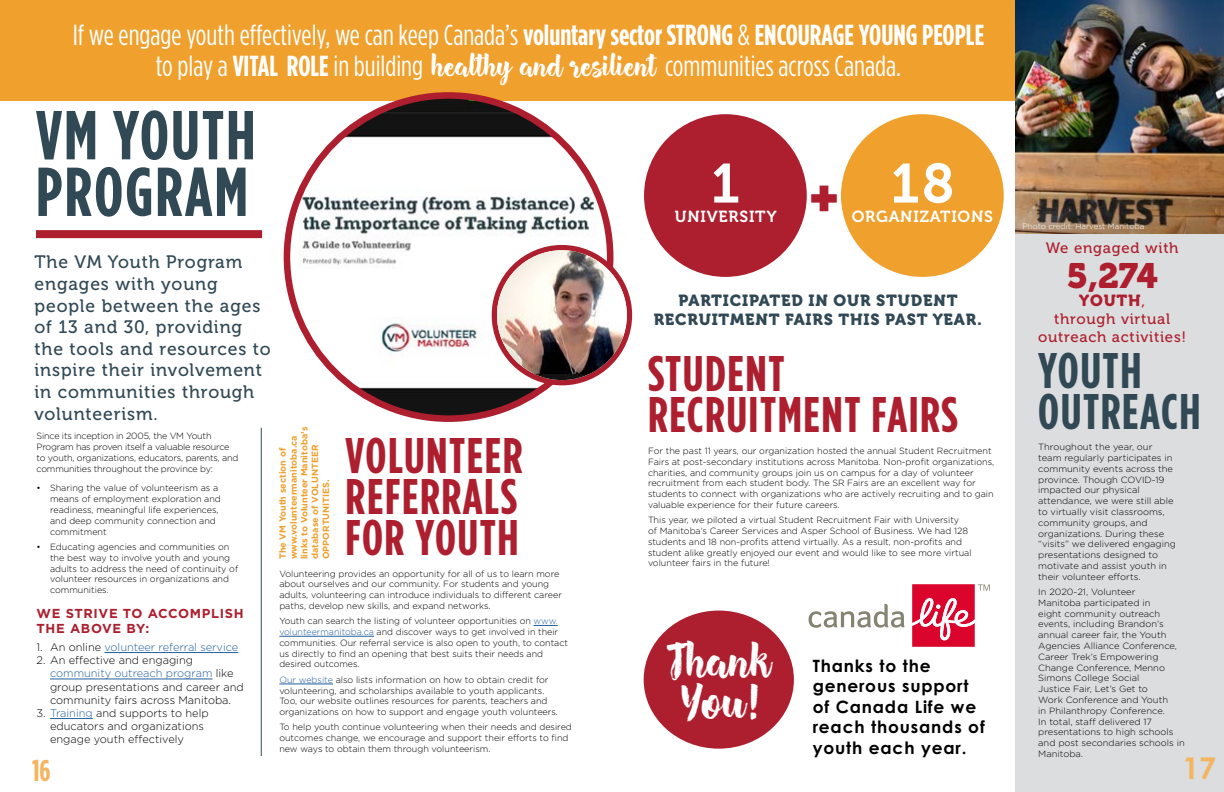
<style>
.page{position:relative;width:1224px;height:792px;background:#fff}
.page>*{position:absolute;margin:0;border:0;box-sizing:border-box;transform-origin:0 0}
.t1{font:700 69.1px/56.6px "Gotham Condensed";letter-spacing:.03em;color:#314855}
.t2{font:55px "Museo 700";color:#fff}
.t3{font:700 50px/41px "Gotham Condensed";letter-spacing:.03em;color:#ad1f2e;text-align:justify}
.t4{font:700 50px/41px "Gotham Condensed";letter-spacing:.03em;color:#314855}
.t5{font:900 50px "Gotham";color:#ad1f2e}
.t6{font:46px/41px "Hensa";color:#fff}
.t7{font:35px "Museo 900";color:#ad1f2e}
.t8{font:700 30px "Gotham Condensed";color:#f3b562}
.t9{font:700 30px "Century Gothic Pro";color:#f3b562}
.t10{font:29px/31px "Gotham Condensed";color:#fff;text-align:center}
.t11{font:18px/21.6px "Museo 500";letter-spacing:.05em;color:#314855}
.t12{font:700 17px/20.4px "Century Gothic Pro";letter-spacing:.05em;color:#000}
.t13{font:16px/19px "Museo 900";letter-spacing:.05em;color:#314855;text-align:center}
.t14{font:16px "Museo 700";letter-spacing:.05em;color:#fff}
.t15{font:16px "Museo 900";letter-spacing:.05em;color:#ad1f2e}
.t16{font:15px/18px "Museo 500";letter-spacing:.05em;color:#ad1f2e;text-align:center}
.t17{font:700 13px/15.6px "Gotham";letter-spacing:.05em;color:#ad1f2e}
.t18{font:300 11px/13.2px "Gotham";color:#000}
.t19{font:300 11px "Gotham";color:#215e9e}
.t20{font:300 9px/10.8px "Gotham";color:#000}
.t21{font:300 9px/10.8px "Gotham";color:#000;scale:1.04 1}
.t22{font:300 9px/10.8px "Gotham";letter-spacing:-.02em;color:#000}
.t23{font:700 9px/10.8px "Gotham";color:#efa02d}
.t24{font:300 8px "Gotham";color:#fff}
.s1{font-weight:700}
.s2{font-family:"Hensa"}
.s3{color:#000}
.s4{color:#215e9e}
.s5{font-family:"Museo 500";font-size:15px}
</style>
<div class="page">
<div style="left:0;top:0;width:1015px;height:101px;background:#efa02d"></div>
<div style="left:644px;top:611px;width:150px;height:138px;background:#ad1f2e;border-radius:50%"></div>
<div style="left:284px;top:92px;width:329px;height:330px;border:13px solid #ad1f2e;border-radius:50%"></div>
<img style="left:290px;top:99px;width:317px;height:316px;border-radius:158px">
<svg style="left:534px;top:625px;width:24px;height:1px"></svg>
<hr style="left:279px;top:636px;width:95px;height:1px;background:#215e9e">
<hr style="left:279px;top:684px;width:54px;height:1px;background:#215e9e">
<hr style="left:261px;top:428px;width:1px;height:328px;background:#314855">
<svg style="left:809px;top:604px;width:96px;height:24px"></svg>
<svg style="left:912px;top:584px;width:78px;height:63px"></svg>
<hr style="left:105px;top:652px;width:133px;height:1px;background:#215e9e">
<hr style="left:50px;top:679px;width:162px;height:1px;background:#215e9e">
<hr style="left:50px;top:718px;width:43px;height:1px;background:#215e9e">
<div style="left:1015px;top:234px;width:209px;height:558px;background:#dcddde"></div>
<img style="left:1015px;top:0;width:209px;height:234px">
<div style="left:644px;top:114px;width:163px;height:163px;background:#ad1f2e;border-radius:50%"></div>
<div style="left:841px;top:114px;width:163px;height:163px;background:#efa02d;border-radius:50%"></div>
<svg style="left:494px;top:248px;width:135px;height:135px"></svg>
<div style="left:492px;top:245px;width:140px;height:140px;border:5px solid #ad1f2e;border-radius:50%"></div>
<img style="left:497px;top:250px;width:130px;height:130px;border-radius:65px">
<div style="left:36px;top:230px;width:226px;height:8px;background:#ad1f2e"></div>
<h3 class="t10" style="left:73px;top:19px;width:913px">If we engage youth effectively, we can keep Canada’s <span class="s1">voluntary sector STRONG</span> &amp; <span class="s1">ENCOURAGE YOUNG PEOPLE </span>to play a <span class="s1">VITAL ROLE</span> in building <span class="s2">healthy and resilient</span> communities across Canada.</h3>
<h1 class="t1" style="left:36px;top:106px;width:221px">VM YOUTH<br>PROGRAM</h1>
<h3 class="t11" style="left:35px;top:252px;width:238px">The VM Youth Program engages with young people between the ages of 13 and 30, providing the tools and resources to inspire their involvement in communities through volunteerism.</h3>
<p class="t22" style="left:37px;top:431px;width:203px">Since its inception in 2005, the VM Youth Program has proven itself a valuable resource to youth, organizations, educators, parents, and communities throughout the province by:</p>
<p class="t20" style="left:50px;top:483px;width:172px;text-indent:-14px">• Sharing the value of volunteerism as a means of employment exploration and readiness, meaningful life experiences, and deep community connection and commitment</p>
<p class="t20" style="left:50px;top:541px;width:190px;text-indent:-14px">• Educating agencies and communities on the best way to involve youth and young adults to address the need of continuity of volunteer resources in organizations and communities.</p>
<h3 class="t17" style="left:37px;top:605px;width:209px">WE STRIVE TO ACCOMPLISH<br>THE ABOVE BY:</h3>
<p class="t19" style="left:37px;top:641px;width:203px"><span class="s3">1. An online</span> volunteer referral service</p>
<p class="t18" style="left:50px;top:654px;width:195px;text-indent:-13px">2. An effective and engaging <span class="s4">community outreach program</span> like group presentations and career and community fairs across Manitoba.</p>
<p class="t18" style="left:50px;top:706px;width:160px;text-indent:-13px">3. <span class="s4">Training</span> and supports to help educators and organizations engage youth effectively</p>
<h3 class="t8" style="left:32px;top:753px;width:20px">16</h3>
<p class="t23" style="left:277px;top:559px;width:134px;rotate:-90deg">The VM Youth section of www.volunteermanitoba.ca links to Volunteer Manitoba’s database of VOLUNTEER<br>OPPORTUNITIES.</p>
<h3 class="t3" style="left:346px;top:435px;width:179px">VOLUNTEER REFERRALS FOR YOUTH</h3>
<p class="t20" style="left:279px;top:568px;width:284px">Volunteering provides an opportunity for all of us to learn more about ourselves and our community. For students and young adults, volunteering can introduce individuals to different career paths, develop new skills, and expand networks.</p>
<p class="t20" style="left:279px;top:616px;width:290px">Youth can search the listing of volunteer opportunities on <span class="s4">www. volunteermanitoba.ca</span> and discover ways to get involved in their communities. Our referral service is also open to youth, to contact us directly to find an opening that best suits their needs and desired outcomes.</p>
<p class="t20" style="left:279px;top:674px;width:280px"><span class="s4">Our website</span> also lists information on how to obtain credit for volunteering, and scholarships available to youth applicants.<br>Too, our website outlines resources for parents, teachers and organizations on how to support and engage youth volunteers.</p>
<p class="t20" style="left:279px;top:722px;width:294px">To help youth continue volunteering when their needs and desired outcomes change, we encourage and support their efforts to find new ways to obtain them through volunteerism.</p>
<h2 class="t2" style="left:711px;top:153px;width:31px">1</h2>
<h3 class="t14" style="left:675px;top:207px;width:103px">UNIVERSITY</h3>
<h3 class="t5" style="left:808px;top:169px;width:33px">+</h3>
<h2 class="t2" style="left:890px;top:153px;width:65px">18</h2>
<h3 class="t14" style="left:852px;top:207px;width:143px">ORGANIZATIONS</h3>
<h3 class="t13" style="left:654px;top:291px;width:330px">PARTICIPATED IN OUR STUDENT<br>RECRUITMENT FAIRS THIS PAST YEAR.</h3>
<h3 class="t3" style="left:648px;top:353px;width:311px">STUDENT<br>RECRUITMENT FAIRS</h3>
<p class="t20" style="left:648px;top:445px;width:348px">For the past 11 years, our organization hosted the annual Student Recruitment Fairs at post-secondary institutions across Manitoba. Non-profit organizations, charities, and community groups join us on campus for a day of volunteer recruitment from each student body. The SR Fairs are an excellent way for students to connect with organizations who are actively recruiting and to gain valuable experience for their future careers.</p>
<p class="t20" style="left:648px;top:515px;width:325px">This year, we piloted a virtual Student Recruitment Fair with University<br>of Manitoba’s Career Services and Asper School of Business. We had 128 students and 18 non-profits attend virtually. As a result, non-profits and student alike greatly enjoyed our event and would like to see more virtual volunteer fairs in the future!</p>
<h3 class="t6" style="left:669px;top:646px;width:104px">Thank<br>You!</h3>
<h3 class="t12" style="left:813px;top:655px;width:174px">Thanks to the generous support of Canada Life we reach thousands of youth each year.</h3>
<p class="t24" style="left:1022px;top:221px;width:123px">Photo credit: Harvest Manitoba</p>
<h3 class="t16" style="left:1046px;top:239px;width:134px">We engaged with</h3>
<h3 class="t7" style="left:1067px;top:256px;width:93px">5,274</h3>
<h3 class="t15" style="left:1079px;top:291px;width:68px">YOUTH<span class="s5">,</span></h3>
<h3 class="t16" style="left:1038px;top:310px;width:150px">through virtual outreach activities!</h3>
<h3 class="t4" style="left:1038px;top:349px;width:164px">YOUTH<br>OUTREACH</h3>
<p class="t21" style="left:1038px;top:441px;width:134px">Throughout the year, our team regularly participates in community events across the province. Though COVID-19 impacted our physical attendance, we were still able to virtually visit classrooms, community groups, and organizations. During these “visits” we delivered engaging presentations designed to motivate and assist youth in their volunteer efforts.</p>
<p class="t21" style="left:1038px;top:586px;width:142px">In 2020-21, Volunteer<br>Manitoba participated in<br>eight community outreach events, including Brandon’s annual career fair, the Youth<br>Agencies Alliance Conference,<br>Career Trek’s Empowering<br>Change Conference, Menno<br>Simons College Social<br>Justice Fair, Let’s Get to<br>Work Conference and Youth<br>in Philanthropy Conference.<br>In total, staff delivered 17 presentations to high schools and post secondaries schools in<br>Manitoba.</p>
<h3 class="t9" style="left:1183px;top:749px;width:35px">17</h3>
</div>
